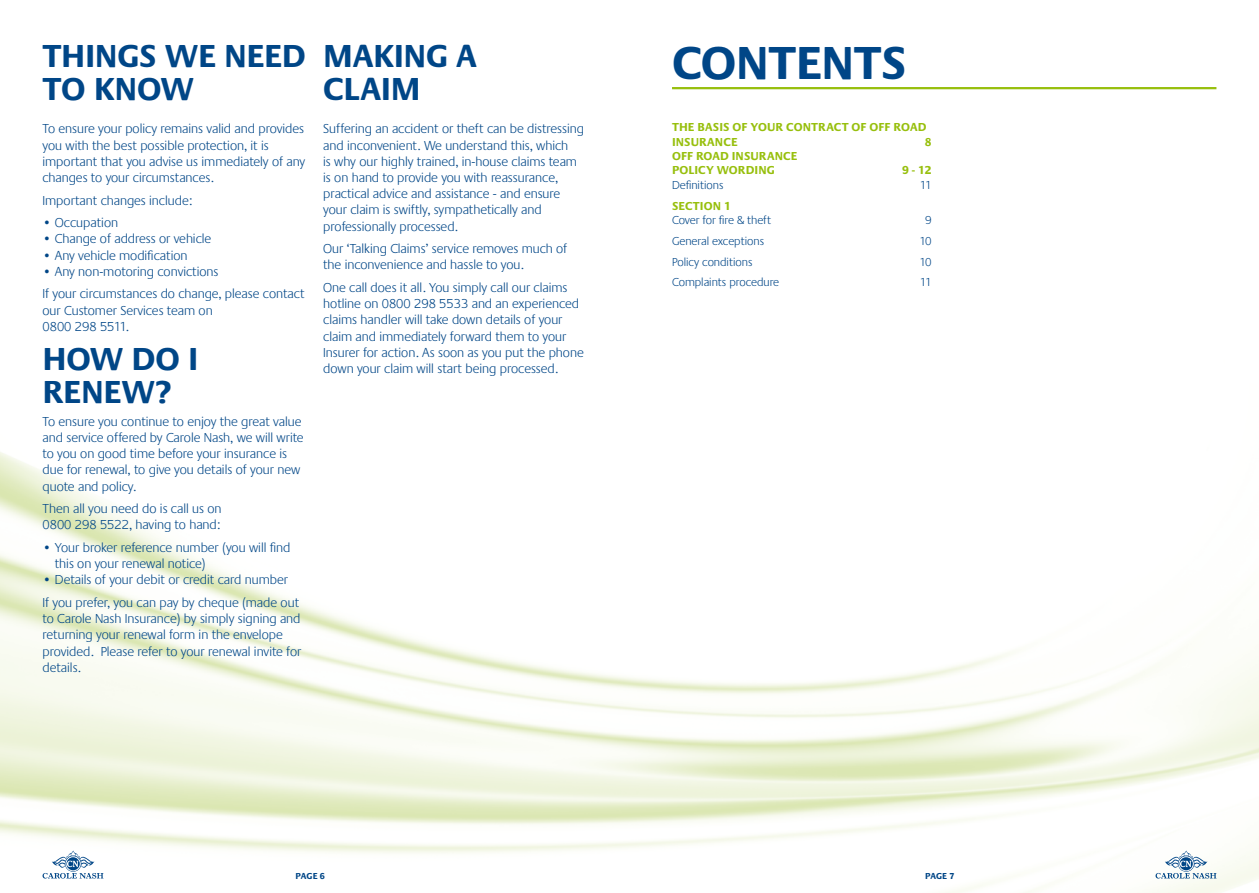
<style>
.page{position:relative;width:1259px;height:893px;background:#fff}
.page>*{position:absolute;margin:0;border:0;box-sizing:border-box;transform-origin:0 0}
.t1{font:700 48px "Praxis EF";letter-spacing:-.015em;color:#004687}
.t2{font:700 33px/33px "Praxis EF";letter-spacing:-.01em;color:#004687}
.t3{font:300 13.5px/16.2px "Praxis EF";color:#004687}
.t4{font:300 12px "Praxis EF";color:#004687}
.t5{font:700 12px/14.4px "Praxis EF";letter-spacing:.01em;color:#97bf0d}
.t6{font:700 9px "Praxis EF";color:#004687}
</style>
<div class="page">
<svg style="left:43px;top:850px;width:60px;height:29px"></svg>
<svg style="left:1155px;top:850px;width:61px;height:29px"></svg>
<hr style="left:672px;top:87px;width:544px;height:2px;background:#97bf0d">
<h2 class="t2" style="left:42px;top:40px;width:265px">THINGS WE NEED<br>TO KNOW</h2>
<p class="t3" style="left:43px;top:121px;width:264px">To ensure your policy remains valid and provides you with the best possible protection, it is important that you advise us immediately of any changes to your circumstances.</p>
<p class="t3" style="left:43px;top:192px;width:151px">Important changes include:</p>
<p class="t3" style="left:43px;top:215px;width:77px">• Occupation</p>
<p class="t3" style="left:43px;top:231px;width:170px">• Change of address or vehicle</p>
<p class="t3" style="left:43px;top:247px;width:146px">• Any vehicle modification</p>
<p class="t3" style="left:43px;top:260px;width:263px;line-height:22.5px">• Any non-motoring convictions<br>If your circumstances do change, please contact</p>
<p class="t3" style="left:43px;top:302px;width:172px">our Customer Services team on<br>0800 298 5511.</p>
<h2 class="t2" style="left:43px;top:343px;width:152px">HOW DO I<br>RENEW?</h2>
<p class="t3" style="left:43px;top:414px;width:262px">To ensure you continue to enjoy the great value and service offered by Carole Nash, we will write to you on good time before your insurance is due for renewal, to give you details of your new quote and policy.</p>
<p class="t3" style="left:43px;top:501px;width:181px">Then all you need do is call us on<br>0800 298 5522, having to hand:</p>
<p class="t3" style="left:55px;top:540px;width:237px;text-indent:-12px">• Your broker reference number (you will find this on your renewal notice)</p>
<p class="t3" style="left:43px;top:569px;width:258px;line-height:22.5px">• Details of your debit or credit card number<br>If you prefer, you can pay by cheque (made out</p>
<p class="t3" style="left:43px;top:611px;width:260px">to Carole Nash Insurance) by simply signing and returning your renewal form in the envelope provided. Please refer to your renewal invite for details.</p>
<h2 class="t2" style="left:323px;top:40px;width:155px">MAKING A<br>CLAIM</h2>
<p class="t3" style="left:323px;top:121px;width:262px">Suffering an accident or theft can be distressing and inconvenient. We understand this, which<br>is why our highly trained, in-house claims team is on hand to provide you with reassurance, practical advice and assistance - and ensure your claim is swiftly, sympathetically and professionally processed.</p>
<p class="t3" style="left:323px;top:241px;width:245px">Our ‘Talking Claims’ service removes much of the inconvenience and hassle to you.</p>
<p class="t3" style="left:323px;top:280px;width:262px">One call does it all. You simply call our claims hotline on 0800 298 5533 and an experienced claims handler will take down details of your claim and immediately forward them to your Insurer for action. As soon as you put the phone down your claim will start being processed.</p>
<p class="t6" style="left:296px;top:871px;width:31px">PAGE 6</p>
<h1 class="t1" style="left:672px;top:36px;width:236px">CONTENTS</h1>
<p class="t5" style="left:672px;top:120px;width:256px">THE BASIS OF YOUR CONTRACT OF OFF ROAD<br>INSURANCE</p>
<p class="t5" style="left:924px;top:135px;width:8px">8</p>
<p class="t5" style="left:672px;top:149px;width:127px">OFF ROAD INSURANCE<br>POLICY WORDING</p>
<p class="t5" style="left:902px;top:163px;width:31px">9 - 12</p>
<p class="t4" style="left:672px;top:179px;width:53px">Definitions</p>
<p class="t4" style="left:920px;top:179px;width:13px">11</p>
<p class="t5" style="left:672px;top:199px;width:60px">SECTION 1</p>
<p class="t4" style="left:672px;top:214px;width:101px">Cover for fire &amp; theft</p>
<p class="t4" style="left:925px;top:214px;width:8px">9</p>
<p class="t4" style="left:672px;top:235px;width:94px">General exceptions</p>
<p class="t4" style="left:919px;top:235px;width:14px">10</p>
<p class="t4" style="left:672px;top:255px;width:82px">Policy conditions</p>
<p class="t4" style="left:919px;top:255px;width:14px">10</p>
<p class="t4" style="left:672px;top:276px;width:109px">Complaints procedure</p>
<p class="t4" style="left:920px;top:276px;width:13px">11</p>
<p class="t6" style="left:925px;top:871px;width:31px">PAGE 7</p>
</div>
